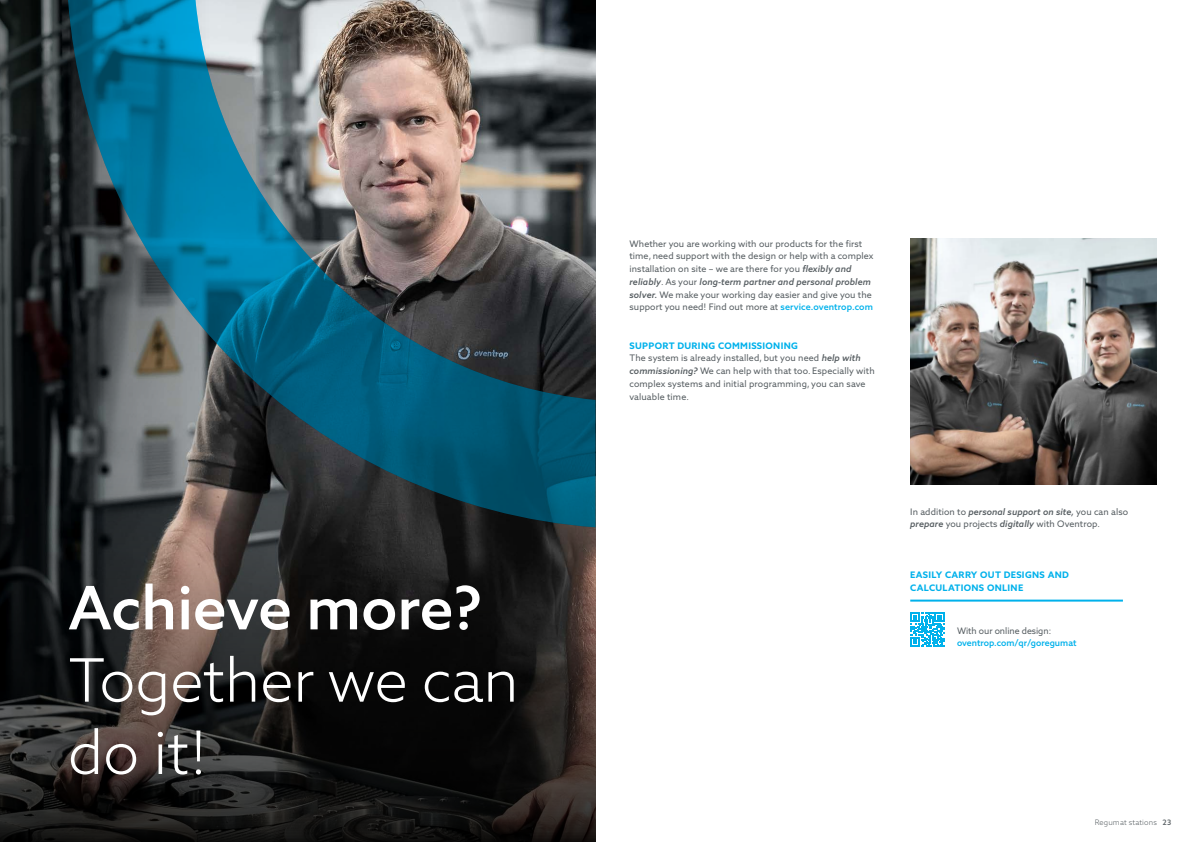
<style>
.page{position:relative;width:1191px;height:842px;background:#fff}
.page>*{position:absolute;margin:0;border:0;box-sizing:border-box;transform-origin:0 0}
.t1{font:300 60px/72.3px "Azo Sans 2";color:#fff}
.t2{font:500 60px "Azo Sans 2";color:#fff}
.t3{font:9px/12.8px "Azo Sans 2";letter-spacing:.01em;color:#575e62}
.t4{font:700 9px/12.8px "Azo Sans 2";letter-spacing:.035em;color:#00b1eb}
.t5{font:500 9px "Azo Sans 2";color:#00b1eb}
.t6{font:300 7.5px "Azo Sans 2";letter-spacing:.02em;color:#575e62}
.s1{font-weight:500;font-style:italic}
.s2{font-weight:500;color:#00b1eb}
.s3{font-weight:700;color:#00b1eb}
.s4{font-weight:500}
</style>
<div class="page">
<svg style="left:0;top:0;width:68px;height:315px;background:#222728"></svg>
<svg style="left:0;top:315px;width:595px;height:527px;background:#221f1e"></svg>
<img style="left:68px;top:0;width:527px;height:527px">
<img style="left:910px;top:238px;width:247px;height:247px">
<hr style="left:910px;top:600px;width:213px;height:2px;background:#00b1eb">
<svg style="left:910px;top:612px;width:34px;height:34px"></svg>
<h1 class="t2" style="left:68px;top:572px;width:415px">Achieve more?</h1>
<h1 class="t1" style="left:68px;top:645px;width:452px">Together we can do it!</h1>
<p class="t3" style="left:629px;top:237px;width:245px">Whether you are working with our products for the first time, need support with the design or help with a complex installation on site – we are there for you <span class="s1">flexibly and reliably</span>. As your <span class="s1">long-term partner and personal problem solver.</span> We make your working day easier and give you the support you need! Find out more at <span class="s2">service.oventrop.com</span></p>
<p class="t3" style="left:629px;top:339px;width:247px"><span class="s3">SUPPORT DURING COMMISSIONING<br></span>The system is already installed, but you need <span class="s1">help with commissioning?</span> We can help with that too. Especially with complex systems and initial programming, you can save valuable time.</p>
<p class="t3" style="left:910px;top:505px;width:219px">In addition to <span class="s1">personal support on site,</span> you can also <span class="s1">prepare</span> you projects <span class="s1">digitally</span> with Oventrop.</p>
<p class="t4" style="left:910px;top:569px;width:160px">EASILY CARRY OUT DESIGNS AND<br>CALCULATIONS ONLINE</p>
<p class="t3" style="left:957px;top:624px;width:96px">With our online design:</p>
<p class="t5" style="left:957px;top:638px;width:121px">oventrop.com/qr/goregumat</p>
<p class="t6" style="left:1094px;top:818px;width:78px">Regumat stations <span class="s4">23</span></p>
</div>
